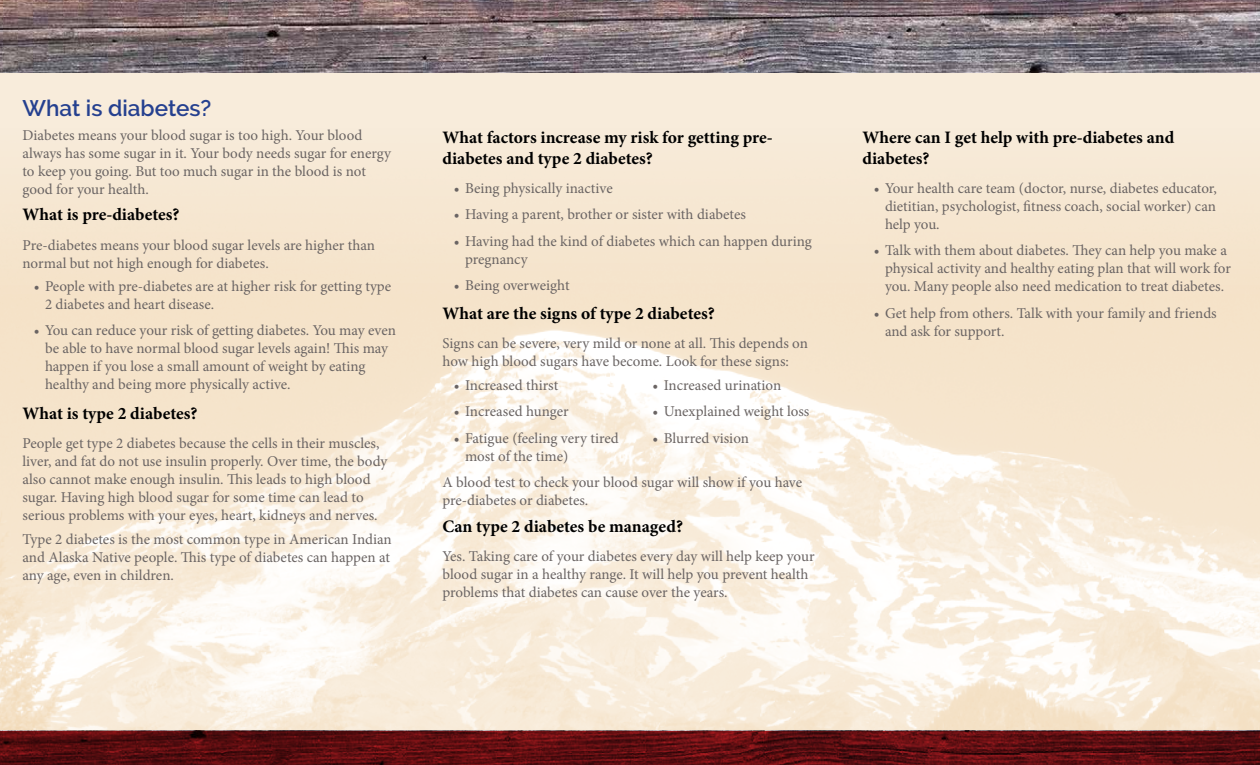
<style>
.page{position:relative;width:1260px;height:765px;background:#fff}
.page>*{position:absolute;margin:0;border:0;box-sizing:border-box;transform-origin:0 0}
.t1{font:600 22.5px "Raleway";color:#25408f}
.t2{font:700 17.5px/21px "Minion Pro";color:#000}
.t3{font:15px/18px "Minion Pro";color:#6a6463}
</style>
<div class="page">
<div style="left:0;top:0;width:1260px;height:742px;background:#f8ecdb"></div>
<img style="left:0;top:203px;width:1260px;height:527px">
<img style="left:0;top:730px;width:1260px;height:1px">
<svg style="left:0;top:731px;width:1260px;height:34px;background:#5b0d10"></svg>
<img style="left:0;top:0;width:1260px;height:72px">
<h1 class="t1" style="left:22px;top:95px;width:190px">What is diabetes?</h1>
<p class="t3" style="left:22px;top:126px;width:370px">Diabetes means your blood sugar is too high. Your blood always has some sugar in it. Your body needs sugar for energy to keep you going. But too much sugar in the blood is not good for your health.</p>
<p class="t2" style="left:22px;top:204px;width:158px">What is pre-diabetes?</p>
<p class="t3" style="left:22px;top:236px;width:354px">Pre-diabetes means your blood sugar levels are higher than normal but not high enough for diabetes.</p>
<p class="t3" style="left:45px;top:277px;width:348px;text-indent:-11px">• People with pre-diabetes are at higher risk for getting type<br>2 diabetes and heart disease.</p>
<p class="t3" style="left:45px;top:322px;width:352px;text-indent:-11px">• You can reduce your risk of getting diabetes. You may even be able to have normal blood sugar levels again! This may happen if you lose a small amount of weight by eating healthy and being more physically active.</p>
<p class="t2" style="left:22px;top:403px;width:176px">What is type 2 diabetes?</p>
<p class="t3" style="left:22px;top:434px;width:366px">People get type 2 diabetes because the cells in their muscles, liver, and fat do not use insulin properly. Over time, the body also cannot make enough insulin. This leads to high blood sugar. Having high blood sugar for some time can lead to serious problems with your eyes, heart, kidneys and nerves.</p>
<p class="t3" style="left:22px;top:530px;width:371px;text-align:justify">Type 2 diabetes is the most common type in American Indian and Alaska Native people. This type of diabetes can happen at any age, even in children.</p>
<p class="t2" style="left:442px;top:126px;width:332px">What factors increase my risk for getting pre&shy;diabetes and type 2 diabetes?</p>
<p class="t3" style="left:454px;top:179px;width:160px">• Being physically inactive</p>
<p class="t3" style="left:454px;top:206px;width:294px">• Having a parent, brother or sister with diabetes</p>
<p class="t3" style="left:465px;top:232px;width:348px;text-indent:-11px">• Having had the kind of diabetes which can happen during pregnancy</p>
<p class="t3" style="left:454px;top:276px;width:117px">• Being overweight</p>
<p class="t2" style="left:442px;top:303px;width:274px">What are the signs of type 2 diabetes?</p>
<p class="t3" style="left:442px;top:335px;width:367px">Signs can be severe, very mild or none at all. This depends on how high blood sugars have become. Look for these signs:</p>
<p class="t3" style="left:454px;top:376px;width:106px">• Increased thirst</p>
<p class="t3" style="left:454px;top:403px;width:117px">• Increased hunger</p>
<p class="t3" style="left:465px;top:429px;width:155px;text-indent:-11px">• Fatigue (feeling very tired most of the time)</p>
<p class="t3" style="left:652px;top:376px;width:130px">• Increased urination</p>
<p class="t3" style="left:652px;top:403px;width:158px">• Unexplained weight loss</p>
<p class="t3" style="left:652px;top:429px;width:98px">• Blurred vision</p>
<p class="t3" style="left:442px;top:473px;width:361px">A blood test to check your blood sugar will show if you have pre-diabetes or diabetes.</p>
<p class="t2" style="left:442px;top:515px;width:242px">Can type 2 diabetes be managed?</p>
<p class="t3" style="left:442px;top:547px;width:374px">Yes. Taking care of your diabetes every day will help keep your blood sugar in a healthy range. It will help you prevent health problems that diabetes can cause over the years.</p>
<p class="t2" style="left:862px;top:126px;width:313px">Where can I get help with pre-diabetes and diabetes?</p>
<p class="t3" style="left:885px;top:179px;width:333px;text-align:justify;text-indent:-11px">• Your health care team (doctor, nurse, diabetes educator, dietitian, psychologist, fitness coach, social worker) can help you.</p>
<p class="t3" style="left:885px;top:242px;width:347px;text-indent:-11px">• Talk with them about diabetes. They can help you make a physical activity and healthy eating plan that will work for you. Many people also need medication to treat diabetes.</p>
<p class="t3" style="left:885px;top:304px;width:333px;text-indent:-11px">• Get help from others. Talk with your family and friends and ask for support.</p>
</div>
